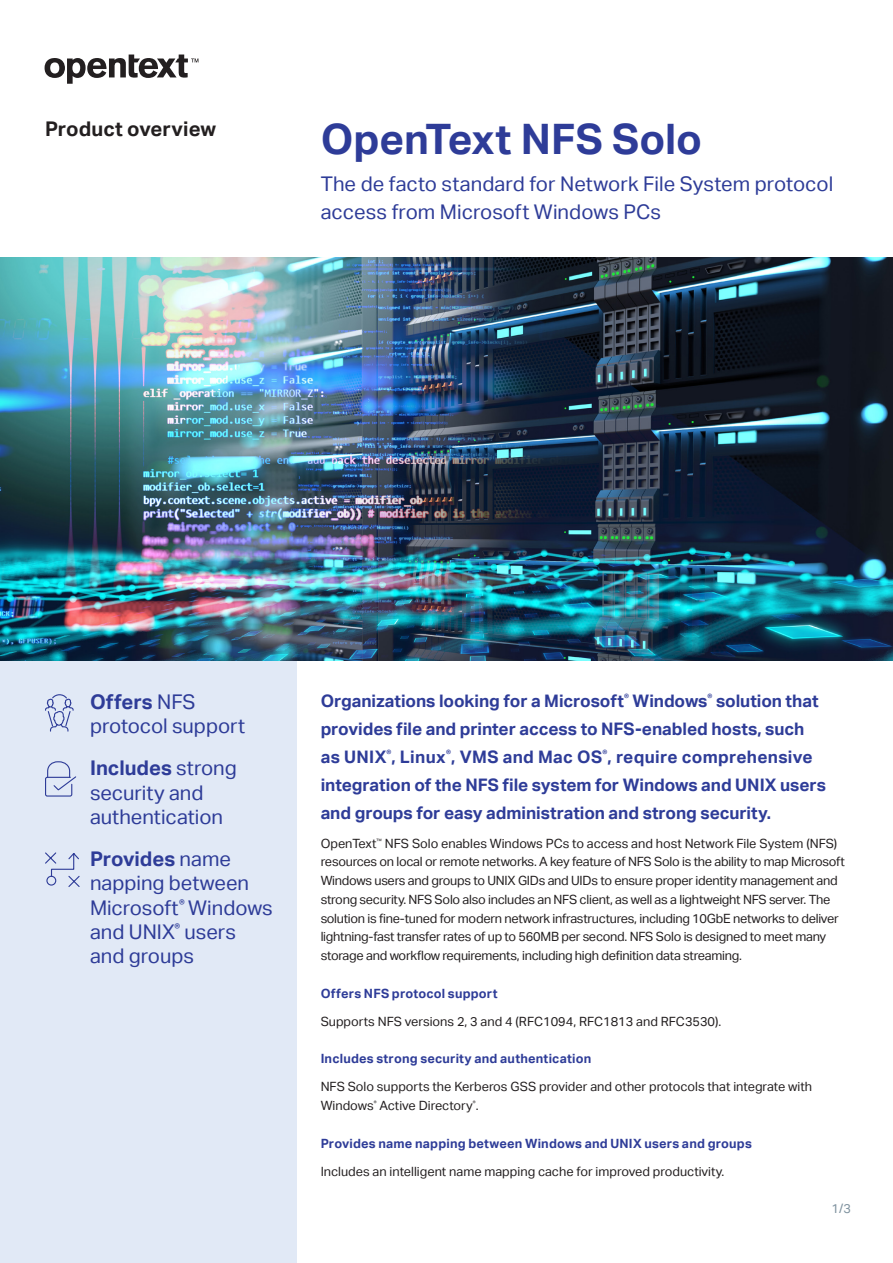
<style>
.page{position:relative;width:893px;height:1263px;background:#fff}
.page>*{position:absolute;margin:0;border:0;box-sizing:border-box;transform-origin:0 0}
.t1{font:700 42px "Aktiv Grotesk";color:#2e3c98}
.Sidebar_Stat{font:20.25px/24.3px "Aktiv Grotesk";color:#2e3c98}
.Collateral_type{font:700 20.25px "Aktiv Grotesk";color:#231f20}
.Introduction_Paragra{font:700 17.25px/28.2px "Aktiv Grotesk";letter-spacing:-.005em;color:#2e3c98}
.Body{font:12.75px/18.8px "Aktiv Grotesk";letter-spacing:-.02em;color:#231f20}
.Body-2{font:12.75px/18.8px "Aktiv Grotesk";color:#231f20}
.t2{font:700 12.75px "Aktiv Grotesk";letter-spacing:.015em;color:#2e3c98}
.t3{font:12.75px "Aktiv Grotesk";color:#7f929f}
.s1{font-weight:700}
</style>
<div class="page">
<svg style="left:45px;top:55px;width:153px;height:29px"></svg>
<div style="left:0;top:660px;width:297px;height:603px;background:#e1e9f6"></div>
<svg style="left:45px;top:761px;width:32px;height:36px"></svg>
<svg style="left:45px;top:852px;width:35px;height:35px"></svg>
<svg style="left:45px;top:694px;width:29px;height:38px"></svg>
<img style="left:0;top:257px;width:893px;height:403px">
<p class="Collateral_type" style="left:45px;top:117px;width:173px">Product overview</p>
<h1 class="t1" style="left:321px;top:115px;width:383px">OpenText NFS Solo</h1>
<h2 class="Sidebar_Stat" style="left:321px;top:170px;width:514px;line-height:28.2px">The de facto standard for Network File System protocol access from Microsoft Windows PCs</h2>
<p class="Sidebar_Stat" style="left:90px;top:689px;width:157px"><span class="s1">Offers</span> NFS protocol support</p>
<p class="Sidebar_Stat" style="left:90px;top:756px;width:148px"><span class="s1">Includes</span> strong security and authentication</p>
<p class="Sidebar_Stat" style="left:90px;top:847px;width:184px"><span class="s1">Provides</span> name napping between<br>Microsoft<sup>®</sup> Windows and UNIX<sup>®</sup> users and groups</p>
<p class="Introduction_Paragra" style="left:321px;top:687px;width:507px">Organizations looking for a Microsoft<sup>®</sup> Windows<sup>®</sup> solution that provides file and printer access to NFS-enabled hosts, such as UNIX<sup>®</sup>, Linux<sup>®</sup>, VMS and Mac OS<sup>®</sup>, require comprehensive integration of the NFS file system for Windows and UNIX users and groups for easy administration and strong security.</p>
<p class="Body" style="left:321px;top:834px;width:526px">OpenText<sup>™</sup> NFS Solo enables Windows PCs to access and host Network File System (NFS) resources on local or remote networks. A key feature of NFS Solo is the ability to map Microsoft Windows users and groups to UNIX GIDs and UIDs to ensure proper identity management and strong security. NFS Solo also includes an NFS client, as well as a lightweight NFS server. The solution is fine-tuned for modern network infrastructures, including 10GbE networks to deliver lightning-fast transfer rates of up to 560MB per second. NFS Solo is designed to meet many storage and workflow requirements, including high definition data streaming.</p>
<h4 class="t2" style="left:321px;top:986px;width:178px">Offers NFS protocol support</h4>
<p class="Body-2" style="left:321px;top:1012px;width:402px">Supports NFS versions 2, 3 and 4 (RFC1094, RFC1813 and RFC3530).</p>
<h4 class="t2" style="left:321px;top:1051px;width:272px">Includes strong security and authentication</h4>
<p class="Body-2" style="left:321px;top:1077px;width:493px">NFS Solo supports the Kerberos GSS provider and other protocols that integrate with<br>Windows<sup>®</sup> Active Directory<sup>®</sup>.</p>
<h4 class="t2" style="left:321px;top:1136px;width:433px">Provides name napping between Windows and UNIX users and groups</h4>
<p class="Body-2" style="left:321px;top:1162px;width:405px">Includes an intelligent name mapping cache for improved productivity.</p>
<p class="t3" style="left:832px;top:1201px;width:21px">1/3</p>
</div>
